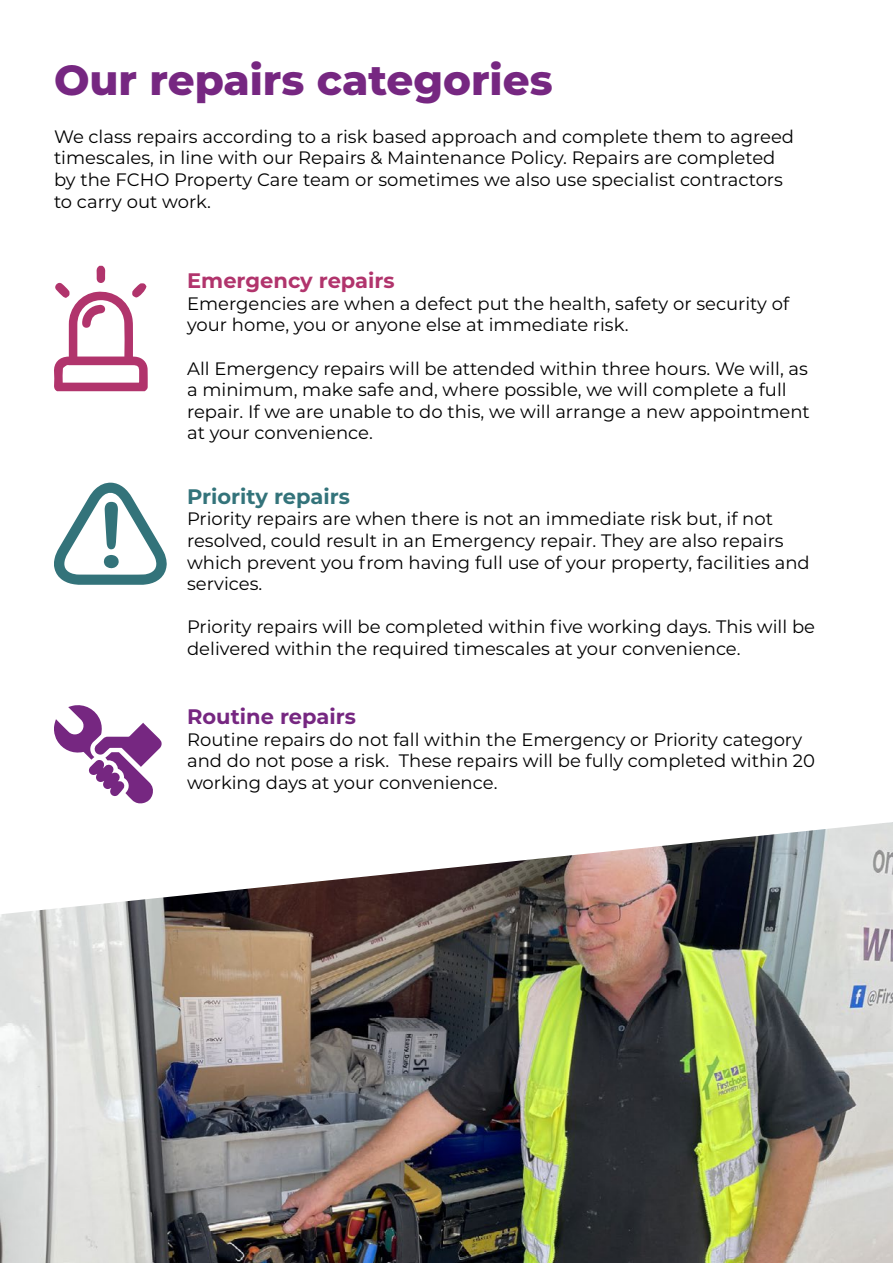
<style>
.page{position:relative;width:893px;height:1263px;background:#fff}
.page>*{position:absolute;margin:0;border:0;box-sizing:border-box;transform-origin:0 0}
.t1{font:800 42px "Montserrat";color:#762781}
.t2{font:700 21px "Montserrat";color:#b1346c}
.t3{font:700 21px "Montserrat";color:#33737a}
.t4{font:700 21px "Montserrat";color:#762781}
.t5{font:18px/21.6px "Montserrat";color:#000}
</style>
<div class="page">
<svg style="left:54px;top:266px;width:94px;height:125px"></svg>
<svg style="left:54px;top:482px;width:113px;height:103px"></svg>
<svg style="left:54px;top:705px;width:108px;height:99px"></svg>
<img style="left:0;top:822px;width:893px;height:441px">
<h1 class="t1" style="left:54px;top:49px;width:500px">Our repairs categories</h1>
<p class="t5" style="left:54px;top:125px;width:742px">We class repairs according to a risk based approach and complete them to agreed timescales, in line with our Repairs &amp; Maintenance Policy. Repairs are completed by the FCHO Property Care team or sometimes we also use specialist contractors to carry out work.</p>
<p class="t2" style="left:187px;top:266px;width:209px">Emergency repairs</p>
<p class="t5" style="left:187px;top:292px;width:604px">Emergencies are when a defect put the health, safety or security of your home, you or anyone else at immediate risk.</p>
<p class="t5" style="left:187px;top:357px;width:624px">All Emergency repairs will be attended within three hours. We will, as a minimum, make safe and, where possible, we will complete a full repair. If we are unable to do this, we will arrange a new appointment at your convenience.</p>
<p class="t3" style="left:187px;top:481px;width:164px">Priority repairs</p>
<p class="t5" style="left:187px;top:508px;width:624px">Priority repairs are when there is not an immediate risk but, if not resolved, could result in an Emergency repair. They are also repairs which prevent you from having full use of your property, facilities and services.</p>
<p class="t5" style="left:187px;top:616px;width:629px">Priority repairs will be completed within five working days. This will be delivered within the required timescales at your convenience.</p>
<p class="t4" style="left:187px;top:701px;width:170px">Routine repairs</p>
<p class="t5" style="left:187px;top:728px;width:629px">Routine repairs do not fall within the Emergency or Priority category and do not pose a risk. These repairs will be fully completed within 20 working days at your convenience.</p>
</div>
